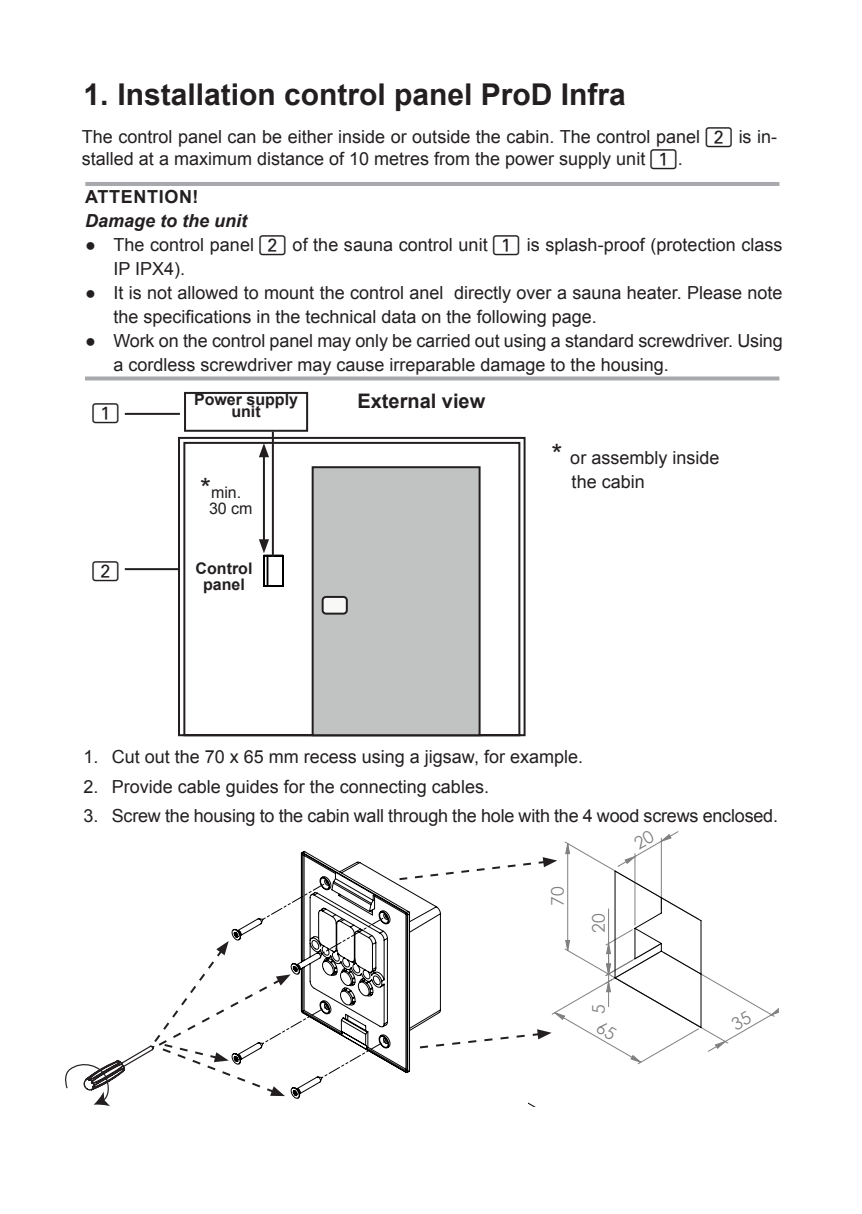
<style>
.page{position:relative;width:862px;height:1214px;background:#fff}
.page>*{position:absolute;margin:0;border:0;box-sizing:border-box;transform-origin:0 0}
.t1{font:700 30px "Arial";color:#231f20}
.Standard_vor_Aufzähl{font:700 20px "Arial";color:#231f20}
.Standard_vor_Aufzähl-2{font:20px "Num Line Three";color:#231f20}
.Aufzählung{font:18px/24px "Arial";color:#231f20}
.Art_und_Quelle_der_G{font:italic 700 18px "Arial";color:#231f20}
.Signalwort{font:700 18px "Arial";letter-spacing:.035em;color:#231f20}
.t2{font:17.4px "Century Gothic";color:#808080}
.Standard_vor_Aufzähl-3{font:700 16px/12px "Arial";color:#231f20;text-align:center}
.Aufzählung-2{font:16px/16px "Arial";color:#231f20}
.s1{font-family:"Num Line Three";font-size:20px}
.s2{font-size:28px}
</style>
<div class="page">
<hr style="left:85px;top:182px;width:694px;height:4px;background:#a8a9ad">
<svg style="left:85px;top:376px;width:694px;height:4px;background:#b2b3b6"></svg>
<svg style="left:177px;top:436px;width:349px;height:301px"></svg>
<div style="left:313px;top:467px;width:166px;height:268px;background:#c1c3c2"></div>
<div style="left:312px;top:466px;width:168px;height:270px;border:2px solid #231f20"></div>
<div style="left:323px;top:597px;width:24px;height:16px;background:#f8f8f7;border-radius:3px"></div>
<div style="left:322px;top:596px;width:26px;height:18px;border:2px solid #231f20;border-radius:3px"></div>
<div style="left:184px;top:392px;width:124px;height:40px;border:2px solid #231f20"></div>
<hr style="left:272px;top:432px;width:2px;height:124px;background:#231f20">
<hr style="left:125px;top:413px;width:55px;height:2px;background:#231f20">
<hr style="left:125px;top:568px;width:55px;height:2px;background:#231f20">
<hr style="left:263px;top:454px;width:2px;height:88px;background:#231f20">
<svg style="left:259px;top:443px;width:10px;height:14px"></svg>
<svg style="left:259px;top:539px;width:26px;height:49px"></svg>
<svg style="left:300px;top:851px;width:110px;height:223px"></svg>
<svg style="left:65px;top:879px;width:323px;height:227px"></svg>
<svg style="left:397px;top:831px;width:381px;height:233px"></svg>
<p class="t1" style="left:83px;top:73px;width:544px">1. Installation control panel ProD Infra</p>
<p class="Aufzählung" style="left:82px;top:126px;width:697px;line-height:22px">The control panel can be either inside or outside the cabin. The control panel <span class="s1">2</span> is in&shy;stalled at a maximum distance of 10 metres from the power supply unit <span class="s1">1</span>.</p>
<p class="Signalwort" style="left:85px;top:184px;width:115px">ATTENTION!</p>
<p class="Art_und_Quelle_der_G" style="left:85px;top:209px;width:164px">Damage to the unit</p>
<p class="Aufzählung" style="left:113px;top:233px;width:671px;text-indent:-28px">● The control panel <span class="s1">2</span> of the sauna control unit <span class="s1">1</span> is splash-proof (protection class<br>IP IPX4).</p>
<p class="Aufzählung" style="left:113px;top:281px;width:671px;text-indent:-28px">● It is not allowed to mount the control anel directly over a sauna heater. Please note the specifications in the technical data on the following page.</p>
<p class="Aufzählung" style="left:113px;top:329px;width:671px;text-indent:-28px">● Work on the control panel may only be carried out using a standard screwdriver. Using a cordless screwdriver may cause irreparable damage to the housing.</p>
<p class="Standard_vor_Aufzähl-3" style="left:194px;top:393px;width:106px">Power supply unit</p>
<p class="Standard_vor_Aufzähl" style="left:357px;top:387px;width:129px">External view</p>
<p class="Standard_vor_Aufzähl-2" style="left:92px;top:403px;width:29px">1</p>
<p class="Standard_vor_Aufzähl-2" style="left:92px;top:561px;width:29px">2</p>
<p class="Aufzählung-2" style="left:209px;top:484px;width:45px;text-indent:-9px"><span class="s2">*</span>min.<br>30 cm</p>
<p class="Standard_vor_Aufzähl-3" style="left:196px;top:560px;width:58px;line-height:16px">Control panel</p>
<p class="Aufzählung" style="left:571px;top:445px;width:149px;text-indent:-20px"><span class="s2">*</span> or assembly inside the cabin</p>
<p class="Aufzählung" style="left:83px;top:744px;width:501px">1. Cut out the 70 x 65 mm recess using a jigsaw, for example.</p>
<p class="Aufzählung" style="left:83px;top:774px;width:407px">2. Provide cable guides for the connecting cables.</p>
<p class="Aufzählung" style="left:83px;top:803px;width:696px">3. Screw the housing to the cabin wall through the hole with the 4 wood screws enclosed.</p>
<p class="t2" style="left:545px;top:905px;width:21px;rotate:-90deg">70</p>
<p class="t2" style="left:586px;top:932px;width:21px;rotate:-90deg">20</p>
<p class="t2" style="left:586px;top:1013px;width:11px;rotate:-90deg">5</p>
</div>
